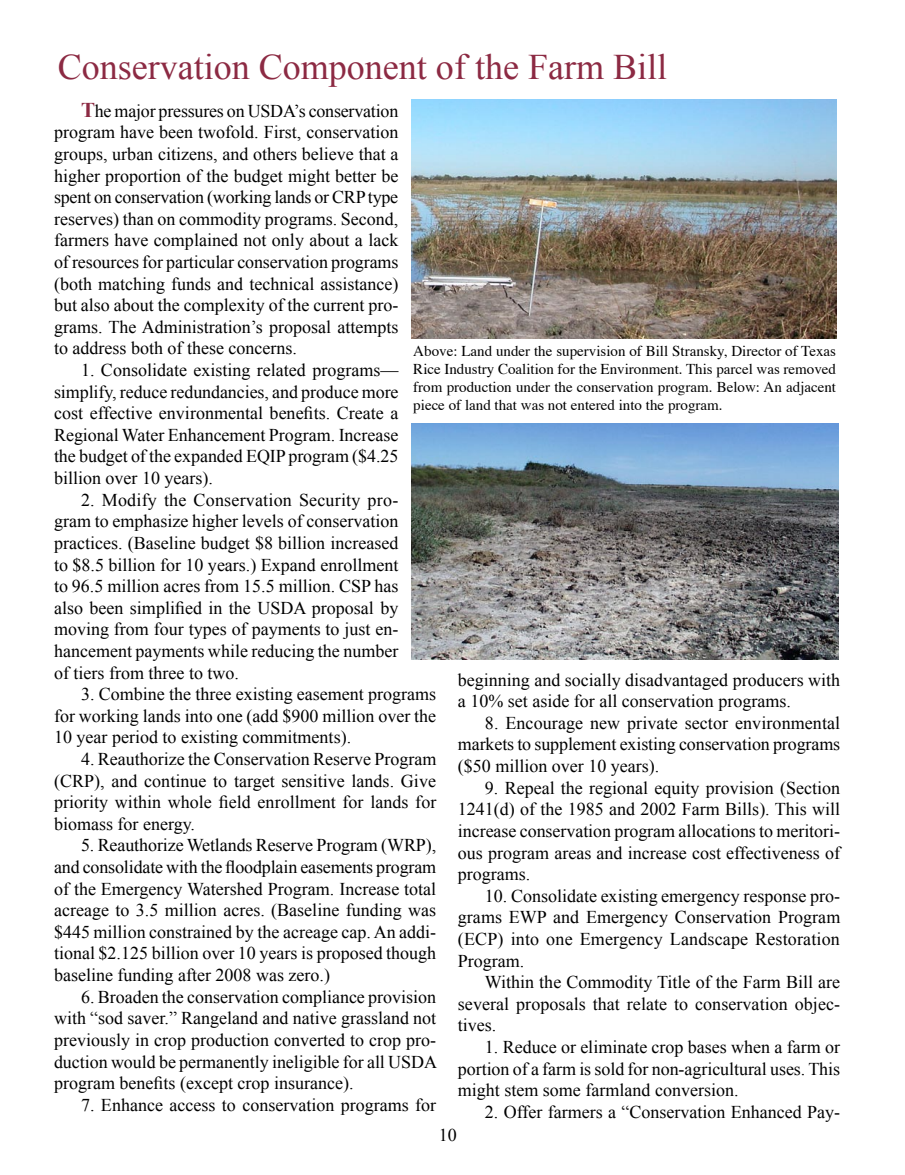
<style>
.page{position:relative;width:905px;height:1175px;background:#fff}
.page>*{position:absolute;margin:0;border:0;box-sizing:border-box;transform-origin:0 0}
.t1{font:36px "Times New Roman";color:#8c2a43}
.t2{font:18px/21.6px "Times New Roman";color:#000;text-align:justify}
.t3{font:15px/18px "Times";color:#000;text-align:justify}
.s1{font-weight:700;font-size:21px;color:#8c2a43}
</style>
<div class="page">
<img style="left:412px;top:99px;width:424px;height:239px">
<img style="left:412px;top:423px;width:426px;height:236px">
<h1 class="t1" style="left:58px;top:46px;width:611px">Conservation Component of the Farm Bill</h1>
<p class="t2" style="left:54px;top:100px;width:346px;text-indent:27px"><span class="s1">T</span>he major pressures on USDA’s conservation program have been twofold. First, conservation groups, urban citizens, and others believe that a higher proportion of the budget might better be spent on conservation (working lands or CRP type reserves) than on commodity programs. Second, farmers have complained not only about a lack of resources for particular conservation programs (both matching funds and technical assistance) but also about the complexity of the current pro&shy;grams. The Administration’s proposal attempts to address both of these concerns.</p>
<p class="t2" style="left:54px;top:359px;width:346px;text-indent:27px">1. Consolidate existing related programs— simplify, reduce redundancies, and produce more cost effective environmental benefits. Create a Regional Water Enhancement Program. Increase the budget of the expanded EQIP program ($4.25 billion over 10 years).</p>
<p class="t2" style="left:54px;top:488px;width:346px;text-indent:27px">2. Modify the Conservation Security pro&shy;gram to emphasize higher levels of conservation practices. (Baseline budget $8 billion increased to $8.5 billion for 10 years.) Expand enrollment to 96.5 million acres from 15.5 million. CSP has also been simplified in the USDA proposal by moving from four types of payments to just en&shy;hancement payments while reducing the number of tiers from three to two.</p>
<p class="t2" style="left:54px;top:683px;width:384px;text-indent:27px">3. Combine the three existing easement programs for working lands into one (add $900 million over the 10 year period to existing commitments).</p>
<p class="t2" style="left:54px;top:748px;width:384px;text-indent:27px">4. Reauthorize the Conservation Reserve Program (CRP), and continue to target sensitive lands. Give priority within whole field enrollment for lands for biomass for energy.</p>
<p class="t2" style="left:54px;top:834px;width:384px;text-indent:27px">5. Reauthorize Wetlands Reserve Program (WRP), and consolidate with the floodplain easements program of the Emergency Watershed Program. Increase total acreage to 3.5 million acres. (Baseline funding was $445 million constrained by the acreage cap. An addi&shy;tional $2.125 billion over 10 years is proposed though baseline funding after 2008 was zero.)</p>
<p class="t2" style="left:54px;top:985px;width:384px;text-indent:27px">6. Broaden the conservation compliance provision with “sod saver.” Rangeland and native grassland not previously in crop production converted to crop pro&shy;duction would be permanently ineligible for all USDA program benefits (except crop insurance).</p>
<p class="t2" style="left:81px;top:1093px;width:357px">7. Enhance access to conservation programs for</p>
<p class="t3" style="left:413px;top:340px;width:424px">Above: Land under the supervision of Bill Stransky, Director of Texas Rice Industry Coalition for the Environment. This parcel was removed from production under the conservation program. Below: An adjacent piece of land that was not entered into the program.</p>
<p class="t2" style="left:458px;top:668px;width:384px">beginning and socially disadvantaged producers with a 10% set aside for all conservation programs.</p>
<p class="t2" style="left:458px;top:712px;width:384px;text-indent:27px">8. Encourage new private sector environmental markets to supplement existing conservation programs ($50 million over 10 years).</p>
<p class="t2" style="left:458px;top:776px;width:384px;text-indent:27px">9. Repeal the regional equity provision (Section 1241(d) of the 1985 and 2002 Farm Bills). This will increase conservation program allocations to meritori&shy;ous program areas and increase cost effectiveness of programs.</p>
<p class="t2" style="left:458px;top:884px;width:384px;text-indent:27px">10. Consolidate existing emergency response pro&shy;grams EWP and Emergency Conservation Program (ECP) into one Emergency Landscape Restoration Program.</p>
<p class="t2" style="left:458px;top:971px;width:384px;text-indent:27px">Within the Commodity Title of the Farm Bill are several proposals that relate to conservation objec&shy;tives.</p>
<p class="t2" style="left:458px;top:1036px;width:384px;text-indent:27px">1. Reduce or eliminate crop bases when a farm or portion of a farm is sold for non-agricultural uses. This might stem some farmland conversion.</p>
<p class="t2" style="left:485px;top:1100px;width:357px">2. Offer farmers a “Conservation Enhanced Pay-</p>
<p class="t2" style="left:439px;top:1124px;width:19px">10</p>
</div>
